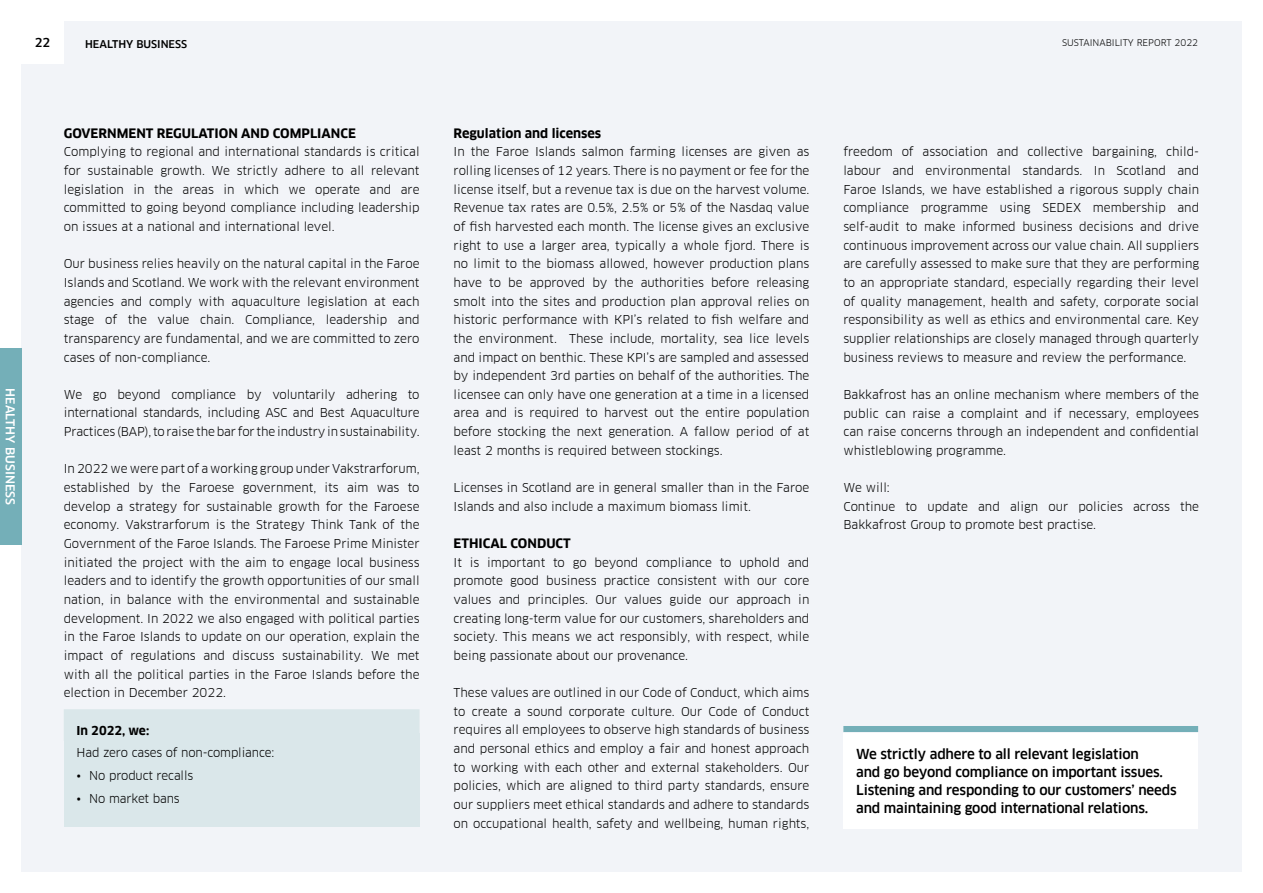
<style>
.page{position:relative;width:1263px;height:893px;background:#fff}
.page>*{position:absolute;margin:0;border:0;box-sizing:border-box;transform-origin:0 0}
.t1{font:500 13.5px/18px "Clan Offc";letter-spacing:-.01em;color:#000}
.t2{font:700 12.75px "Clan Offc";color:#000}
.t3{font:12px/18.6px "Clan Offc";color:#000;text-align:justify}
.t4{font:500 12px "Clan Offc";color:#fff}
.t5{font:700 12px "Clan Offc";color:#000}
.t6{font:500 12px "Clan Offc";color:#000}
.t7{font:500 10.5px "Clan Offc";color:#000}
.t8{font:9px "Clan Offc";color:#000}
</style>
<div class="page">
<div style="left:21px;top:21px;width:1221px;height:851px;background:#f2f4f8"></div>
<div style="left:64px;top:709px;width:356px;height:32px;background:#dae7ea"></div>
<div style="left:64px;top:733px;width:356px;height:40px;background:#dae7ea"></div>
<div style="left:64px;top:756px;width:356px;height:39px;background:#dae7ea"></div>
<div style="left:64px;top:779px;width:356px;height:48px;background:#dae7ea"></div>
<div style="left:843px;top:733px;width:355px;height:95px;background:#fff"></div>
<div style="left:843px;top:726px;width:355px;height:6px;background:#74afb8"></div>
<div style="left:0;top:348px;width:21px;height:197px;background:#74afb8"></div>
<div style="left:21px;top:21px;width:43px;height:43px;background:#fff"></div>
<p class="t6" style="left:35px;top:36px;width:17px">22</p>
<p class="t7" style="left:85px;top:39px;width:103px">HEALTHY BUSINESS</p>
<p class="t8" style="left:1062px;top:38px;width:138px">SUSTAINABILITY REPORT 2022</p>
<p class="t4" style="left:17px;top:388px;width:118px;rotate:90deg">HEALTHY BUSINESS</p>
<p class="t2" style="left:64px;top:126px;width:294px">GOVERNMENT REGULATION AND COMPLIANCE</p>
<p class="t3" style="left:64px;top:143px;width:357px">Complying to regional and international standards is critical for sustainable growth. We strictly adhere to all relevant legislation in the areas in which we operate and are committed to going beyond compliance including leadership on issues at a national and international level.</p>
<p class="t3" style="left:64px;top:255px;width:357px">Our business relies heavily on the natural capital in the Faroe Islands and Scotland. We work with the relevant environment agencies and comply with aquaculture legislation at each stage of the value chain. Compliance, leadership and transparency are fundamental, and we are committed to zero cases of non-compliance.</p>
<p class="t3" style="left:64px;top:385px;width:357px">We go beyond compliance by voluntarily adhering to international standards, including ASC and Best Aquaculture Practices (BAP), to raise the bar for the industry in sustainability.</p>
<p class="t3" style="left:64px;top:460px;width:357px">In 2022 we were part of a working group under Vakstrarforum, established by the Faroese government, its aim was to develop a strategy for sustainable growth for the Faroese economy. Vakstrarforum is the Strategy Think Tank of the Government of the Faroe Islands. The Faroese Prime Minister initiated the project with the aim to engage local business leaders and to identify the growth opportunities of our small nation, in balance with the environmental and sustainable development. In 2022 we also engaged with political parties in the Faroe Islands to update on our operation, explain the impact of regulations and discuss sustainability. We met with all the political parties in the Faroe Islands before the election in December 2022.</p>
<p class="t5" style="left:77px;top:723px;width:74px">In 2022, we:</p>
<p class="t3" style="left:77px;top:744px;width:199px">Had zero cases of non-compliance:</p>
<p class="t3" style="left:77px;top:766px;width:118px">• No product recalls</p>
<p class="t3" style="left:77px;top:789px;width:105px">• No market bans</p>
<p class="t2" style="left:454px;top:126px;width:149px">Regulation and licenses</p>
<p class="t3" style="left:454px;top:143px;width:357px">In the Faroe Islands salmon farming licenses are given as rolling licenses of 12 years. There is no payment or fee for the license itself, but a revenue tax is due on the harvest volume.<br>Revenue tax rates are 0.5%, 2.5% or 5% of the Nasdaq value of fish harvested each month. The license gives an exclusive right to use a larger area, typically a whole fjord. There is no limit to the biomass allowed, however production plans have to be approved by the authorities before releasing smolt into the sites and production plan approval relies on historic performance with KPI’s related to fish welfare and the environment. These include, mortality, sea lice levels and impact on benthic. These KPI’s are sampled and assessed by independent 3rd parties on behalf of the authorities. The licensee can only have one generation at a time in a licensed area and is required to harvest out the entire population before stocking the next generation. A fallow period of at least 2 months is required between stockings.</p>
<p class="t3" style="left:454px;top:478px;width:357px">Licenses in Scotland are in general smaller than in the Faroe<br>Islands and also include a maximum biomass limit.</p>
<p class="t2" style="left:454px;top:536px;width:119px">ETHICAL CONDUCT</p>
<p class="t3" style="left:454px;top:553px;width:357px">It is important to go beyond compliance to uphold and promote good business practice consistent with our core values and principles. Our values guide our approach in creating long-term value for our customers, shareholders and society. This means we act responsibly, with respect, while being passionate about our provenance.</p>
<p class="t3" style="left:454px;top:683px;width:357px">These values are outlined in our Code of Conduct, which aims to create a sound corporate culture. Our Code of Conduct requires all employees to observe high standards of business and personal ethics and employ a fair and honest approach to working with each other and external stakeholders. Our policies, which are aligned to third party standards, ensure our suppliers meet ethical standards and adhere to standards on occupational health, safety and wellbeing, human rights,</p>
<p class="t3" style="left:843px;top:143px;width:357px">freedom of association and collective bargaining, child&shy;labour and environmental standards. In Scotland and Faroe Islands, we have established a rigorous supply chain compliance programme using SEDEX membership and self-audit to make informed business decisions and drive continuous improvement across our value chain. All suppliers are carefully assessed to make sure that they are performing to an appropriate standard, especially regarding their level of quality management, health and safety, corporate social responsibility as well as ethics and environmental care. Key supplier relationships are closely managed through quarterly business reviews to measure and review the performance.</p>
<p class="t3" style="left:843px;top:385px;width:357px">Bakkafrost has an online mechanism where members of the public can raise a complaint and if necessary, employees can raise concerns through an independent and confidential whistleblowing programme.</p>
<p class="t3" style="left:843px;top:478px;width:357px;text-align:left">We will:<br>Continue to update and align our policies across the<br>Bakkafrost Group to promote best practise.</p>
<p class="t1" style="left:856px;top:745px;width:322px">We strictly adhere to all relevant legislation<br>and go beyond compliance on important issues.<br>Listening and responding to our customers’ needs and maintaining good international relations.</p>
</div>
